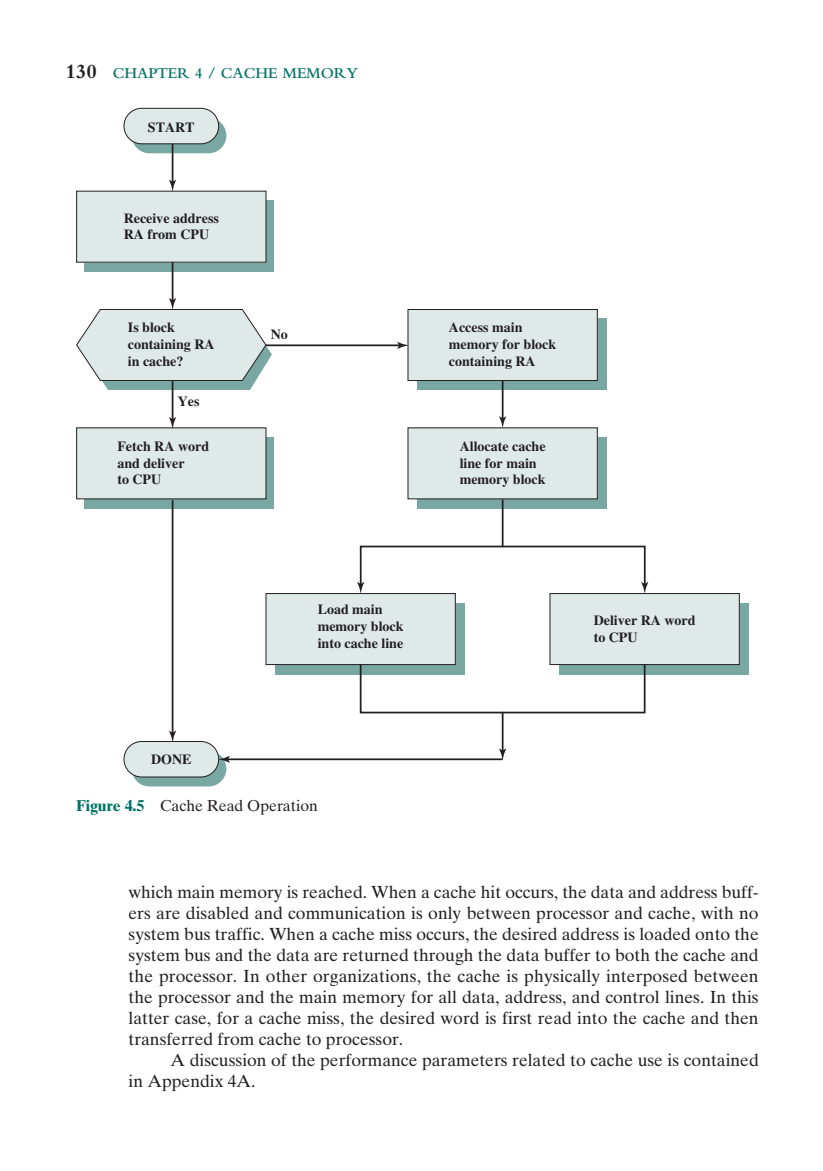
<style>
.page{position:relative;width:823px;height:1171px;background:#fff}
.page>*{position:absolute;margin:0;border:0;box-sizing:border-box;transform-origin:0 0}
.t1{font:17.5px "Times Ten LT Std";color:#231f20}
.t2{font:15.75px "Times Ten LT Std";color:#231f20}
.t3{font:600 15.75px "Bembo Std";color:#007366}
.t4{font:700 14px/16.8px "Times LT Std";color:#231f20}
.s1{font-weight:700;font-size:21px;color:#231f20}
.s2{font-weight:700;color:#007366}
</style>
<div class="page">
<div style="left:84px;top:201px;width:190px;height:71px;background:#79a7a2"></div>
<div style="left:77px;top:191px;width:189px;height:71px;background:#dfe9e8"></div>
<div style="left:84px;top:437px;width:190px;height:71px;background:#79a7a2"></div>
<div style="left:77px;top:428px;width:189px;height:71px;background:#dfe9e8"></div>
<div style="left:417px;top:319px;width:190px;height:71px;background:#79a7a2"></div>
<div style="left:408px;top:309px;width:189px;height:71px;background:#dfe9e8"></div>
<div style="left:407px;top:309px;width:191px;height:72px;border:1px solid #231f20"></div>
<div style="left:417px;top:437px;width:190px;height:71px;background:#79a7a2"></div>
<div style="left:408px;top:428px;width:189px;height:71px;background:#dfe9e8"></div>
<div style="left:275px;top:603px;width:190px;height:71px;background:#79a7a2"></div>
<div style="left:266px;top:593px;width:189px;height:71px;background:#dfe9e8"></div>
<div style="left:265px;top:593px;width:191px;height:72px;border:1px solid #231f20"></div>
<div style="left:559px;top:603px;width:190px;height:71px;background:#79a7a2"></div>
<div style="left:550px;top:593px;width:189px;height:71px;background:#dfe9e8"></div>
<div style="left:549px;top:593px;width:191px;height:72px;border:1px solid #231f20"></div>
<div style="left:132px;top:751px;width:94px;height:35px;background:#79a7a2;border-radius:18px"></div>
<div style="left:124px;top:741px;width:95px;height:36px;background:#dfe9e8;border-radius:18px"></div>
<div style="left:124px;top:741px;width:95px;height:36px;border:1px solid #231f20;border-radius:18px"></div>
<div style="left:132px;top:118px;width:94px;height:35px;background:#79a7a2;border-radius:18px"></div>
<div style="left:124px;top:108px;width:95px;height:36px;background:#dfe9e8;border-radius:18px"></div>
<div style="left:124px;top:108px;width:95px;height:36px;border:1px solid #231f20;border-radius:18px"></div>
<hr style="left:172px;top:262px;width:1px;height:39px;background:#231f20">
<svg style="left:76px;top:298px;width:196px;height:92px"></svg>
<hr style="left:172px;top:144px;width:1px;height:39px;background:#231f20">
<svg style="left:169px;top:180px;width:7px;height:11px"></svg>
<hr style="left:172px;top:381px;width:1px;height:39px;background:#231f20">
<svg style="left:169px;top:417px;width:7px;height:12px"></svg>
<hr style="left:266px;top:344px;width:134px;height:2px;background:#231f20">
<svg style="left:397px;top:342px;width:12px;height:7px"></svg>
<hr style="left:227px;top:758px;width:276px;height:2px;background:#231f20">
<svg style="left:218px;top:755px;width:12px;height:8px"></svg>
<hr style="left:172px;top:500px;width:1px;height:233px;background:#231f20">
<svg style="left:169px;top:730px;width:7px;height:12px"></svg>
<hr style="left:502px;top:380px;width:1px;height:39px;background:#231f20">
<svg style="left:499px;top:416px;width:7px;height:12px"></svg>
<svg style="left:357px;top:498px;width:291px;height:95px"></svg>
<svg style="left:359px;top:662px;width:287px;height:98px"></svg>
<p class="t3" style="left:66px;top:65px;width:95px"><span class="s1">130</span> CHAPTER</p>
<p class="t3" style="left:195px;top:65px;width:51px">4 / CACH</p>
<p class="t3" style="left:268px;top:65px;width:91px">E MEMORY</p>
<p class="t4" style="left:148px;top:119px;width:48px">START</p>
<p class="t4" style="left:124px;top:209px;width:97px">Receive address<br>RA from CPU</p>
<p class="t4" style="left:128px;top:319px;width:88px">Is block containing RA in cache?</p>
<p class="t4" style="left:178px;top:393px;width:23px">Yes</p>
<p class="t4" style="left:117px;top:437px;width:93px">Fetch RA word and deliver<br>to CPU</p>
<p class="t4" style="left:271px;top:325px;width:19px">No</p>
<p class="t4" style="left:449px;top:319px;width:109px">Access main memory for block containing RA</p>
<p class="t4" style="left:460px;top:437px;width:87px">Allocate cache line for main memory block</p>
<p class="t4" style="left:151px;top:750px;width:42px">DONE</p>
<p class="t4" style="left:318px;top:600px;width:87px">Load main memory block into cache line</p>
<p class="t2" style="left:76px;top:796px;width:243px"><span class="s2">Figure 4.5</span> Cache Read Operation</p>
<p class="t4" style="left:594px;top:611px;width:103px">Deliver RA word to CPU</p>
<p class="t1" style="left:129px;top:881px;width:632px">which main memory is reached. When a cache hit occurs, the data and address buff-</p>
<p class="t1" style="left:129px;top:902px;width:631px">ers are disabled and communication is only between processor and cache, with no</p>
<p class="t1" style="left:129px;top:923px;width:632px">system bus traffic. When a cache miss occurs, the desired address is loaded onto the</p>
<p class="t1" style="left:129px;top:944px;width:631px">system bus and the data are returned through the data buffer to both the cache and</p>
<p class="t1" style="left:129px;top:965px;width:632px">the processor. In other organizations, the cache is physically interposed between</p>
<p class="t1" style="left:129px;top:986px;width:631px">the processor and the main memory for all data, address, and control lines. In this</p>
<p class="t1" style="left:129px;top:1007px;width:631px">latter case, for a cache miss, the desired word is first read into the cache and then</p>
<p class="t1" style="left:129px;top:1028px;width:276px">transferred from cache to processor.</p>
<p class="t1" style="left:171px;top:1049px;width:590px">A discussion of the performance parameters related to cache use is contained</p>
<p class="t1" style="left:129px;top:1070px;width:129px">in Appendix 4A.</p>
</div>
